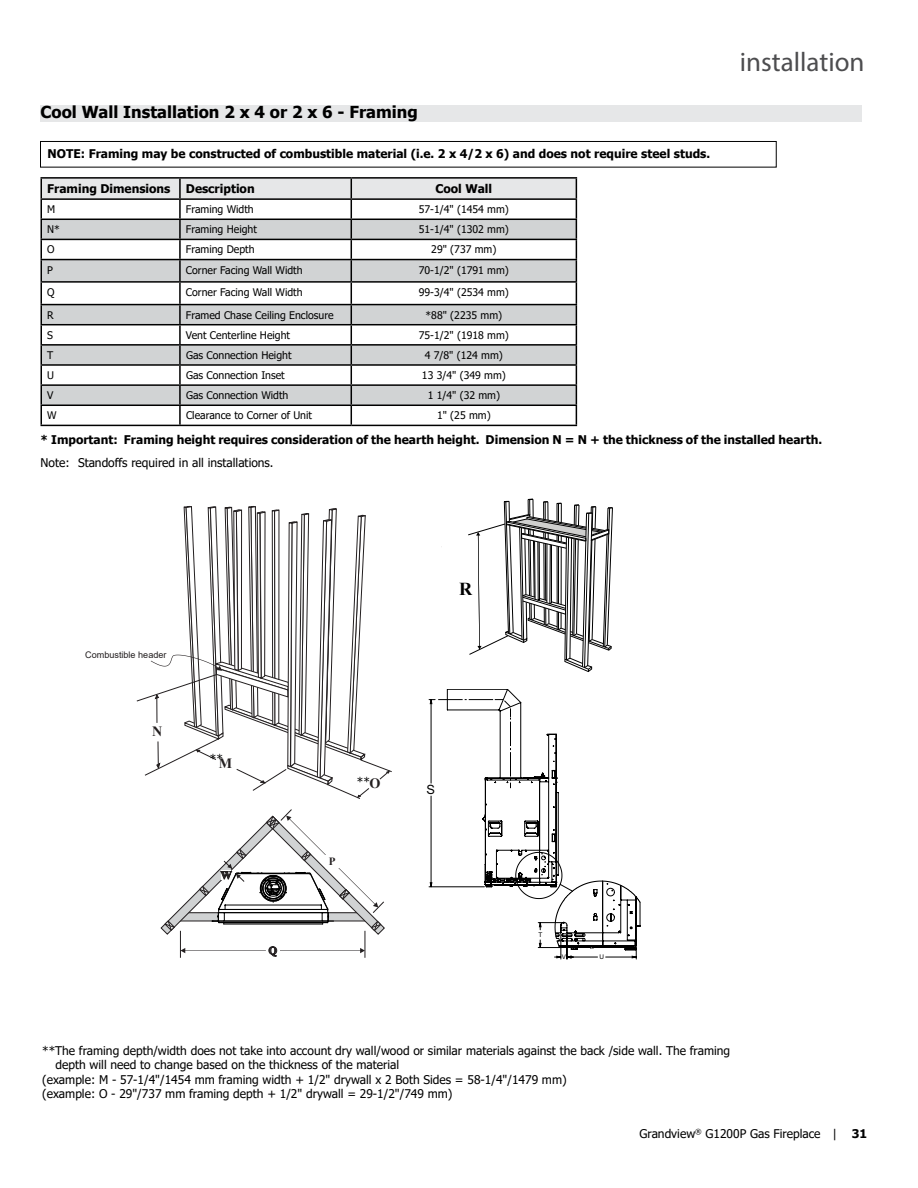
<style>
.page{position:relative;width:918px;height:1188px;background:#fff}
.page>*{position:absolute;margin:0;border:0;box-sizing:border-box;transform-origin:0 0}
.t1{font:27px "Myriad Pro";color:#4d4d4f}
.t2{font:700 18.15px "Times New Roman";color:#000}
.t3{font:700 16.5px "Tahoma";color:#000}
.t4{font:700 14.1px "Times New Roman";color:#231f20}
.t5{font:12.75px "Arial";color:#000}
.t6{font:12px "Tahoma";color:#000}
.t7{font:700 12px "Tahoma";color:#000}
.t8{font:700 11.25px "Times New Roman";color:#231f20}
.t9{font:700 11.1px "Times New Roman";color:#231f20}
.t10{font:10.5px "Tahoma";color:#000}
.t11{font:9.15px "Arial";color:#231f20}
.t12{font:6.45px "Arial";color:#000}
.s1{font-weight:700}
</style>
<div class="page">
<div style="left:40px;top:106px;width:822px;height:16px;background:#e6e7e8"></div>
<hr style="left:40px;top:177px;width:140px;height:2px;background:#000">
<hr style="left:180px;top:177px;width:171px;height:2px;background:#000">
<hr style="left:351px;top:177px;width:226px;height:2px;background:#000">
<svg style="left:40px;top:178px;width:537px;height:247px"></svg>
<hr style="left:40px;top:425px;width:140px;height:1px;background:#000">
<hr style="left:180px;top:425px;width:171px;height:1px;background:#000">
<hr style="left:351px;top:425px;width:226px;height:1px;background:#000">
<hr style="left:40px;top:198px;width:140px;height:2px;background:#000">
<hr style="left:180px;top:198px;width:171px;height:2px;background:#000">
<hr style="left:351px;top:198px;width:226px;height:2px;background:#000">
<div style="left:40px;top:141px;width:737px;height:27px;border:1px solid #000"></div>
<svg style="left:137px;top:506px;width:255px;height:452px"></svg>
<hr style="left:225px;top:905px;width:96px;height:1px;background:#000">
<svg style="left:430px;top:498px;width:210px;height:462px"></svg>
<h3 class="t3" style="left:40px;top:101px;width:379px">Cool Wall Installation 2 x 4 or 2 x 6 - Framing</h3>
<p class="t7" style="left:48px;top:145px;width:664px">NOTE: Framing may be constructed of combustible material (i.e. 2 x 4/2 x 6) and does not require steel studs.</p>
<h1 class="t1" style="left:740px;top:45px;width:126px">installation</h1>
<p class="t7" style="left:47px;top:180px;width:125px">Framing Dimensions</p>
<p class="t7" style="left:186px;top:180px;width:70px">Description</p>
<p class="t7" style="left:435px;top:180px;width:58px">Cool Wall</p>
<p class="t10" style="left:47px;top:202px;width:10px">M</p>
<p class="t10" style="left:186px;top:202px;width:69px">Framing Width</p>
<p class="t10" style="left:419px;top:202px;width:92px">57-1/4" (1454 mm)</p>
<p class="t10" style="left:47px;top:222px;width:14px">N*</p>
<p class="t10" style="left:186px;top:222px;width:72px">Framing Height</p>
<p class="t10" style="left:419px;top:222px;width:92px">51-1/4" (1302 mm)</p>
<p class="t10" style="left:47px;top:243px;width:9px">O</p>
<p class="t10" style="left:186px;top:243px;width:70px">Framing Depth</p>
<p class="t10" style="left:431px;top:243px;width:67px">29" (737 mm)</p>
<p class="t10" style="left:47px;top:263px;width:7px">P</p>
<p class="t10" style="left:186px;top:263px;width:118px">Corner Facing Wall Width</p>
<p class="t10" style="left:419px;top:263px;width:92px">70-1/2" (1791 mm)</p>
<p class="t10" style="left:47px;top:285px;width:9px">Q</p>
<p class="t10" style="left:186px;top:285px;width:118px">Corner Facing Wall Width</p>
<p class="t10" style="left:419px;top:285px;width:92px">99-3/4" (2534 mm)</p>
<p class="t10" style="left:47px;top:308px;width:8px">R</p>
<p class="t10" style="left:186px;top:308px;width:149px">Framed Chase Ceiling Enclosure</p>
<p class="t10" style="left:426px;top:308px;width:78px">*88" (2235 mm)</p>
<p class="t10" style="left:47px;top:328px;width:7px">S</p>
<p class="t10" style="left:186px;top:328px;width:106px">Vent Centerline Height</p>
<p class="t10" style="left:419px;top:328px;width:92px">75-1/2" (1918 mm)</p>
<p class="t10" style="left:47px;top:348px;width:8px">T</p>
<p class="t10" style="left:186px;top:348px;width:107px">Gas Connection Height</p>
<p class="t10" style="left:425px;top:348px;width:80px">4 7/8" (124 mm)</p>
<p class="t10" style="left:47px;top:368px;width:8px">U</p>
<p class="t10" style="left:186px;top:368px;width:100px">Gas Connection Inset</p>
<p class="t10" style="left:422px;top:368px;width:85px">13 3/4" (349 mm)</p>
<p class="t10" style="left:47px;top:388px;width:8px">V</p>
<p class="t10" style="left:186px;top:388px;width:104px">Gas Connection Width</p>
<p class="t10" style="left:428px;top:388px;width:74px">1 1/4" (32 mm)</p>
<p class="t10" style="left:47px;top:408px;width:11px">W</p>
<p class="t10" style="left:186px;top:408px;width:128px">Clearance to Corner of Unit</p>
<p class="t10" style="left:437px;top:408px;width:55px">1" (25 mm)</p>
<p class="t7" style="left:40px;top:431px;width:783px">* Important: Framing height requires consideration of the hearth height. Dimension N = N + the thickness of the installed hearth.</p>
<p class="t6" style="left:40px;top:454px;width:235px">Note: Standoffs required in all installations.</p>
<p class="t11" style="left:85px;top:649px;width:83px">Combustible header</p>
<p class="t4" style="left:152px;top:721px;width:12px">N</p>
<p class="t6" style="left:210px;top:751px;width:15px">**</p>
<p class="t4" style="left:219px;top:753px;width:15px">M</p>
<p class="t9" style="left:221px;top:867px;width:13px">W</p>
<p class="t9" style="left:269px;top:943px;width:10px">Q</p>
<p class="t4" style="left:450px;top:575px;width:12px">R</p>
<h2 class="t2" style="left:459px;top:575px;width:15px">R</h2>
<p class="t6" style="left:357px;top:773px;width:15px">**</p>
<p class="t4" style="left:370px;top:773px;width:13px">O</p>
<p class="t9" style="left:329px;top:853px;width:8px">P</p>
<p class="t5" style="left:426px;top:781px;width:10px">S</p>
<p class="t8" style="left:430px;top:786px;width:8px">S</p>
<p class="t12" style="left:538px;top:930px;width:5px">T</p>
<p class="t12" style="left:562px;top:952px;width:6px">V</p>
<p class="t12" style="left:599px;top:952px;width:6px">U</p>
<p class="t6" style="left:42px;top:1043px;width:690px">**The framing depth/width does not take into account dry wall/wood or similar materials against the back /side wall. The framing</p>
<p class="t6" style="left:56px;top:1057px;width:345px">depth will need to change based on the thickness of the material</p>
<p class="t6" style="left:42px;top:1071px;width:526px">(example: M - 57-1/4"/1454 mm framing width + 1/2" drywall x 2 Both Sides = 58-1/4"/1479 mm)</p>
<p class="t6" style="left:42px;top:1086px;width:412px">(example: O - 29"/737 mm framing depth + 1/2" drywall = 29-1/2"/749 mm)</p>
<p class="t6" style="left:640px;top:1126px;width:229px">Grandview<sup>®</sup> G1200P Gas Fireplace | <span class="s1">31</span></p>
</div>
